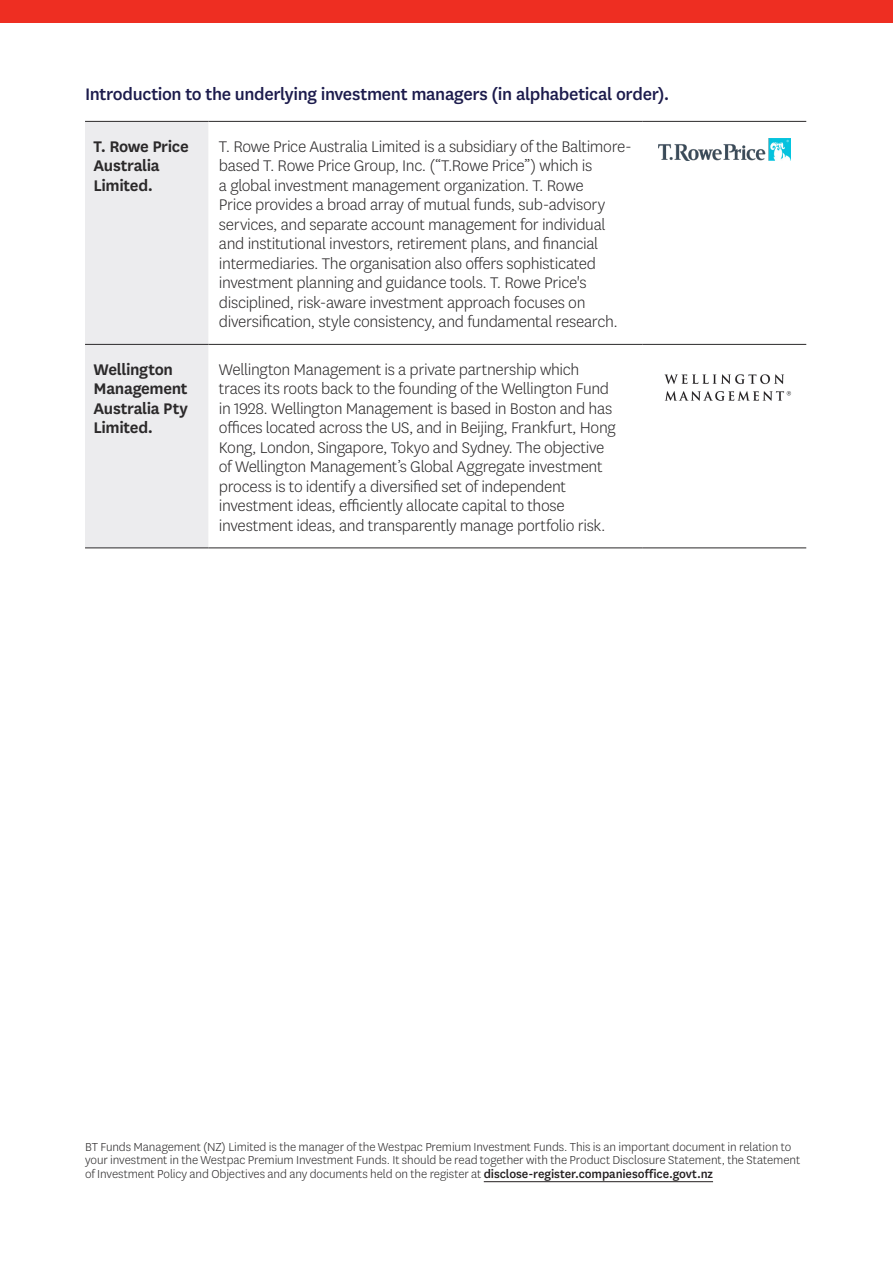
<style>
.page{position:relative;width:893px;height:1263px;background:#fff}
.page>*{position:absolute;margin:0;border:0;box-sizing:border-box;transform-origin:0 0}
.SubHeadings{font:500 19.5px "National LF";letter-spacing:-.02em;color:#1c1b4c}
.t1{font:300 18px/19.5px "National LF";letter-spacing:-.02em;color:#2b292a}
.t2{font:600 18px/19.5px "National LF";letter-spacing:-.02em;color:#2b292a}
.t3{font:300 13.5px/13.5px "National LF";letter-spacing:-.005em;color:#2b292a}
.s1{font-weight:500;color:#231f20}
</style>
<div class="page">
<div style="left:0;top:0;width:893px;height:22px;background:#ee2e22"></div>
<hr style="left:484px;top:1181px;width:229px;height:1px;background:#231f20">
<div style="left:85px;top:122px;width:123px;height:426px;background:#ececee"></div>
<hr style="left:85px;top:121px;width:123px;height:1px;background:#2b292a">
<hr style="left:208px;top:121px;width:435px;height:1px;background:#2b292a">
<hr style="left:643px;top:121px;width:163px;height:1px;background:#2b292a">
<hr style="left:85px;top:344px;width:123px;height:1px;background:#2b292a">
<hr style="left:208px;top:344px;width:435px;height:1px;background:#2b292a">
<hr style="left:643px;top:344px;width:163px;height:1px;background:#2b292a">
<hr style="left:85px;top:548px;width:123px;height:1px;background:#2b292a">
<hr style="left:208px;top:548px;width:435px;height:1px;background:#2b292a">
<hr style="left:643px;top:548px;width:163px;height:1px;background:#2b292a">
<img style="left:659px;top:138px;width:131px;height:23px">
<img style="left:664px;top:374px;width:128px;height:27px">
<p class="SubHeadings" style="left:85px;top:80px;width:586px">Introduction to the underlying investment managers (in alphabetical order).</p>
<p class="t2" style="left:94px;top:135px;width:97px">T. Rowe Price<br>Australia<br>Limited.</p>
<p class="t1" style="left:219px;top:136px;width:414px">T. Rowe Price Australia Limited is a subsidiary of the Baltimore&shy;based T. Rowe Price Group, Inc. (“T.Rowe Price”) which is<br>a global investment management organization. T. Rowe<br>Price provides a broad array of mutual funds, sub-advisory services, and separate account management for individual and institutional investors, retirement plans, and financial intermediaries. The organisation also offers sophisticated investment planning and guidance tools. T. Rowe Price's disciplined, risk-aware investment approach focuses on diversification, style consistency, and fundamental research.</p>
<p class="t2" style="left:94px;top:358px;width:96px">Wellington<br>Management<br>Australia Pty</p>
<p class="t2" style="left:94px;top:417px;width:61px">Limited.</p>
<p class="t1" style="left:219px;top:359px;width:398px">Wellington Management is a private partnership which traces its roots back to the founding of the Wellington Fund in 1928. Wellington Management is based in Boston and has offices located across the US, and in Beijing, Frankfurt, Hong Kong, London, Singapore, Tokyo and Sydney. The objective of Wellington Management’s Global Aggregate investment process is to identify a diversified set of independent investment ideas, efficiently allocate capital to those investment ideas, and transparently manage portfolio risk.</p>
<p class="t3" style="left:85px;top:1140px;width:717px">BT Funds Management (NZ) Limited is the manager of the Westpac Premium Investment Funds. This is an important document in relation to your investment in the Westpac Premium Investment Funds. It should be read together with the Product Disclosure Statement, the Statement of Investment Policy and Objectives and any documents held on the register at <span class="s1">disclose-register.companiesoffice.govt.nz</span></p>
</div>
